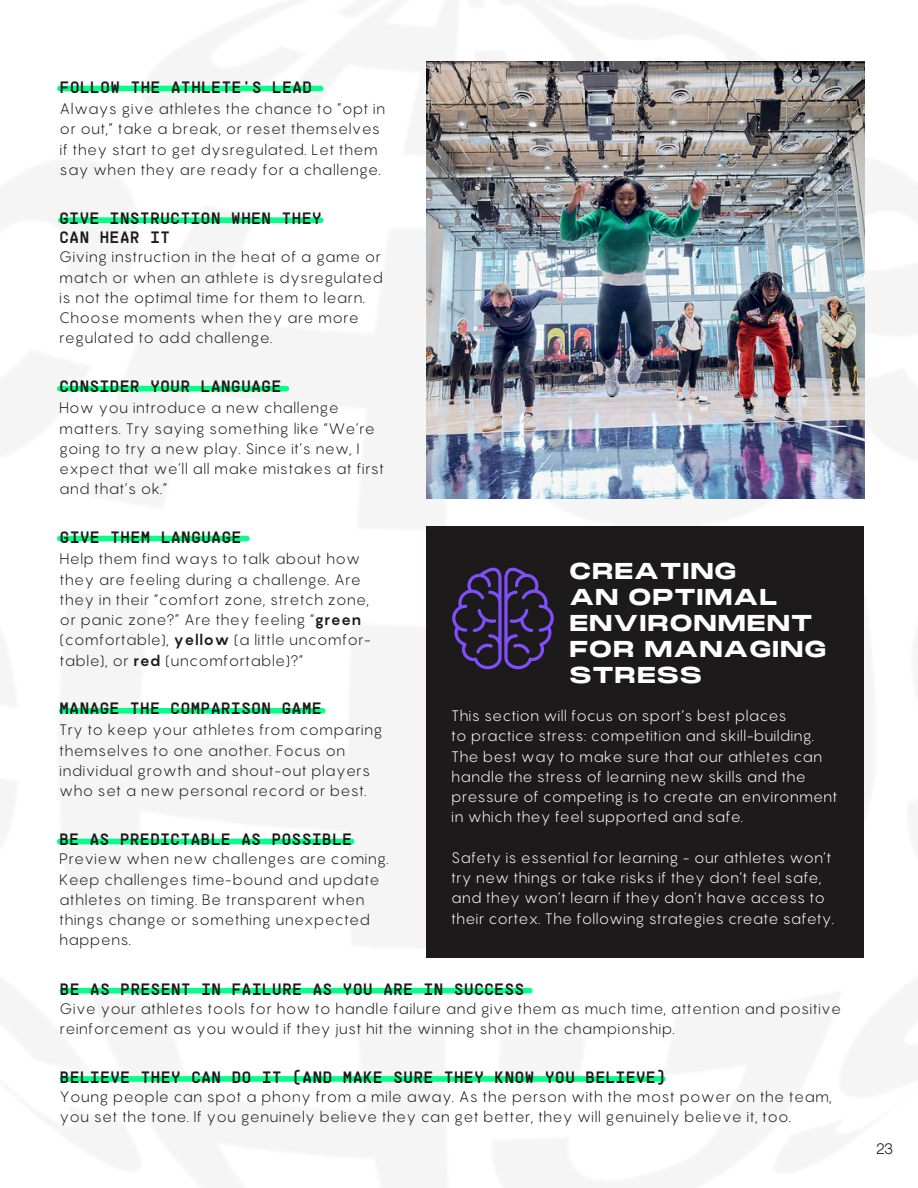
<style>
.page{position:relative;width:918px;height:1188px;background:#fff}
.page>*{position:absolute;margin:0;border:0;box-sizing:border-box;transform-origin:0 0}
.t1{font:700 22.5px/25.8px "Monument Extended";letter-spacing:.01em;color:#fff}
.t2{font:500 16.5px/19.2px "Supply";color:#1c1a1b}
.t3{font:15px/20.2px "Pangram";letter-spacing:.02em;color:#1c1a1b}
.t4{font:15px/20.2px "Pangram";letter-spacing:.01em;color:#fff}
.t5{font:15px "PP Pangram Sans";color:#1c1a1b}
.s1{font-weight:700}
</style>
<div class="page">
<div style="left:62px;top:988px;width:468px;height:6px;background:#06ff88"></div>
<div style="left:62px;top:1076px;width:601px;height:6px;background:#06ff88"></div>
<div style="left:60px;top:839px;width:292px;height:5px;background:#06ff88"></div>
<div style="left:60px;top:386px;width:226px;height:5px;background:#06ff88"></div>
<div style="left:61px;top:217px;width:260px;height:6px;background:#06ff88"></div>
<div style="left:60px;top:536px;width:187px;height:5px;background:#06ff88"></div>
<div style="left:62px;top:708px;width:261px;height:6px;background:#06ff88"></div>
<div style="left:60px;top:86px;width:261px;height:5px;background:#06ff88"></div>
<div style="left:426px;top:526px;width:438px;height:431px;background:#1c1a1b"></div>
<img style="left:426px;top:62px;width:439px;height:436px">
<svg style="left:452px;top:567px;width:102px;height:102px"></svg>
<p class="t2" style="left:60px;top:77px;width:254px">FOLLOW THE ATHLETE'S LEAD</p>
<p class="t3" style="left:60px;top:99px;width:327px">Always give athletes the chance to ”opt in or out,” take a break, or reset themselves if they start to get dysregulated. Let them say when they are ready for a challenge.</p>
<p class="t2" style="left:59px;top:208px;width:264px">GIVE INSTRUCTION WHEN THEY<br>CAN HEAR IT</p>
<p class="t3" style="left:59px;top:247px;width:325px">Giving instruction in the heat of a game or match or when an athlete is dysregulated is not the optimal time for them to learn.<br>Choose moments when they are more regulated to add challenge.</p>
<p class="t2" style="left:59px;top:376px;width:224px">CONSIDER YOUR LANGUAGE</p>
<p class="t3" style="left:59px;top:398px;width:326px">How you introduce a new challenge matters. Try saying something like “We’re going to try a new play. Since it’s new, I expect that we’ll all make mistakes at first and that’s ok.”</p>
<p class="t2" style="left:60px;top:527px;width:183px">GIVE THEM LANGUAGE</p>
<p class="t3" style="left:60px;top:549px;width:313px">Help them find ways to talk about how they are feeling during a challenge. Are they in their “comfort zone, stretch zone, or panic zone?” Are they feeling “<span class="s1">green </span>(comfortable), <span class="s1">yellow</span> (a little uncomfor&shy;table), or <span class="s1">red</span> (uncomfortable)?”</p>
<p class="t2" style="left:59px;top:698px;width:264px">MANAGE THE COMPARISON GAME</p>
<p class="t3" style="left:59px;top:720px;width:325px">Try to keep your athletes from comparing themselves to one another. Focus on individual growth and shout-out players who set a new personal record or best.</p>
<p class="t2" style="left:59px;top:829px;width:295px">BE AS PREDICTABLE AS POSSIBLE</p>
<p class="t3" style="left:59px;top:849px;width:331px">Preview when new challenges are coming.<br>Keep challenges time-bound and update athletes on timing. Be transparent when things change or something unexpected happens.</p>
<p class="t1" style="left:569px;top:560px;width:259px">CREATING<br>AN OPTIMAL<br>ENVIRONMENT<br>FOR MANAGING<br>STRESS</p>
<p class="t4" style="left:451px;top:705px;width:337px">This section will focus on sport’s best places</p>
<h1 class="t4" style="left:451px;top:726px;width:364px">to practice stress: competition and skill-building.</h1>
<p class="t4" style="left:451px;top:746px;width:388px">The best way to make sure that our athletes can handle the stress of learning new skills and the pressure of competing is to create an environment in which they feel supported and safe.</p>
<p class="t4" style="left:451px;top:847px;width:384px">Safety is essential for learning - our athletes won’t try new things or take risks if they don’t feel safe, and they won’t learn if they don’t have access to their cortex. The following strategies create safety.</p>
<p class="t2" style="left:60px;top:979px;width:466px">BE AS PRESENT IN FAILURE AS YOU ARE IN SUCCESS</p>
<p class="t3" style="left:60px;top:998px;width:783px">Give your athletes tools for how to handle failure and give them as much time, attention and positive reinforcement as you would if they just hit the winning shot in the championship.</p>
<p class="t2" style="left:60px;top:1067px;width:608px">BELIEVE THEY CAN DO IT (AND MAKE SURE THEY KNOW YOU BELIEVE)</p>
<p class="t3" style="left:60px;top:1086px;width:774px">Young people can spot a phony from a mile away. As the person with the most power on the team, you set the tone. If you genuinely believe they can get better, they will genuinely believe it, too.</p>
<p class="t5" style="left:876px;top:1142px;width:18px">23</p>
</div>
